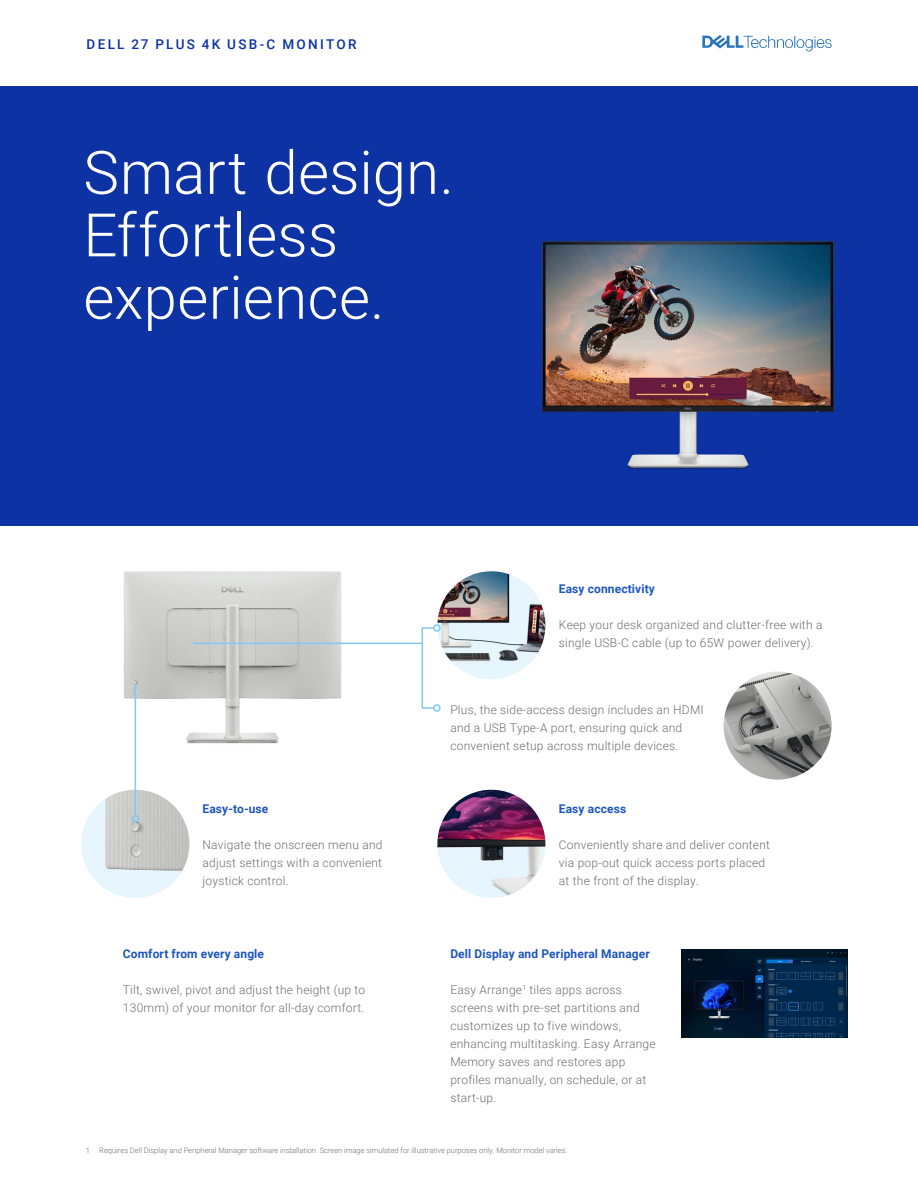
<style>
.page{position:relative;width:918px;height:1188px;background:#fff}
.page>*{position:absolute;margin:0;border:0;box-sizing:border-box;transform-origin:0 0}
.t1{font:300 60px/62.4px "Roboto";letter-spacing:.005em;color:#fff}
.t2{font:500 13.5px "Roboto";letter-spacing:.17em;color:#0c32a4}
.t3{font:300 12px/18px "Roboto";letter-spacing:.02em;color:#6e6e6e}
.t4{font:700 12px "Roboto";letter-spacing:.01em;color:#1d56c0}
.t5{font:300 7.5px "Roboto";color:#6e6e6e}
</style>
<div class="page">
<div style="left:0;top:86px;width:918px;height:440px;background:#0c32a4"></div>
<svg style="left:702px;top:35px;width:130px;height:16px"></svg>
<img style="left:541px;top:240px;width:294px;height:229px">
<img style="left:124px;top:571px;width:230px;height:204px">
<img style="left:724px;top:672px;width:108px;height:108px;border-radius:54px">
<img style="left:437px;top:790px;width:108px;height:108px;border-radius:54px">
<svg style="left:81px;top:790px;width:108px;height:108px;background:#cbcfcd"></svg>
<img style="left:81px;top:790px;width:54px;height:103px">
<hr style="left:135px;top:684px;width:1px;height:132px;background:#80c7fb">
<div style="left:132px;top:815px;width:7px;height:7px;border:2px solid #80c7fb;border-radius:50%"></div>
<img style="left:681px;top:949px;width:167px;height:89px">
<img style="left:437px;top:571px;width:108px;height:108px;border-radius:50%">
<img style="left:446px;top:579px;width:77px;height:18px">
<hr style="left:193px;top:643px;width:229px;height:1px;background:#80c7fb">
<div style="left:422px;top:627px;width:13px;height:82px;border:2px solid #80c7fb"></div>
<div style="left:433px;top:624px;width:8px;height:8px;border:2px solid #80c7fb;border-radius:50%"></div>
<div style="left:433px;top:704px;width:8px;height:8px;border:2px solid #80c7fb;border-radius:50%"></div>
<p class="t2" style="left:87px;top:34px;width:271px">DELL 27 PLUS 4K USB-C MONITOR</p>
<h1 class="t1" style="left:83px;top:139px;width:372px">Smart design.<br>Effortless experience.</h1>
<p class="t4" style="left:559px;top:580px;width:98px">Easy connectivity</p>
<p class="t3" style="left:559px;top:615px;width:265px">Keep your desk organized and clutter-free with a single USB-C cable (up to 65W power delivery).</p>
<p class="t4" style="left:202px;top:801px;width:67px">Easy-to-use</p>
<p class="t3" style="left:202px;top:836px;width:182px;text-align:justify">Navigate the onscreen menu and adjust settings with a convenient joystick control.</p>
<p class="t4" style="left:123px;top:945px;width:143px">Comfort from every angle</p>
<p class="t3" style="left:123px;top:980px;width:244px">Tilt, swivel, pivot and adjust the height (up to<br>130mm) of your monitor for all-day comfort.</p>
<p class="t3" style="left:450px;top:700px;width:255px">Plus, the side-access design includes an HDMI and a USB Type-A port, ensuring quick and convenient setup across multiple devices.</p>
<p class="t4" style="left:559px;top:801px;width:69px">Easy access</p>
<p class="t3" style="left:559px;top:836px;width:213px">Conveniently share and deliver content via pop-out quick access ports placed at the front of the display.</p>
<p class="t4" style="left:450px;top:945px;width:201px">Dell Display and Peripheral Manager</p>
<p class="t3" style="left:450px;top:980px;width:207px">Easy Arrange<sup>1</sup> tiles apps across screens with pre-set partitions and customizes up to five windows, enhancing multitasking. Easy Arrange<br>Memory saves and restores app profiles manually, on schedule, or at start-up.</p>
<p class="t5" style="left:86px;top:1145px;width:483px">1 Requires Dell Display and Peripheral Manager software installation. Screen image simulated for illustrative purposes only. Monitor model varies.</p>
</div>
